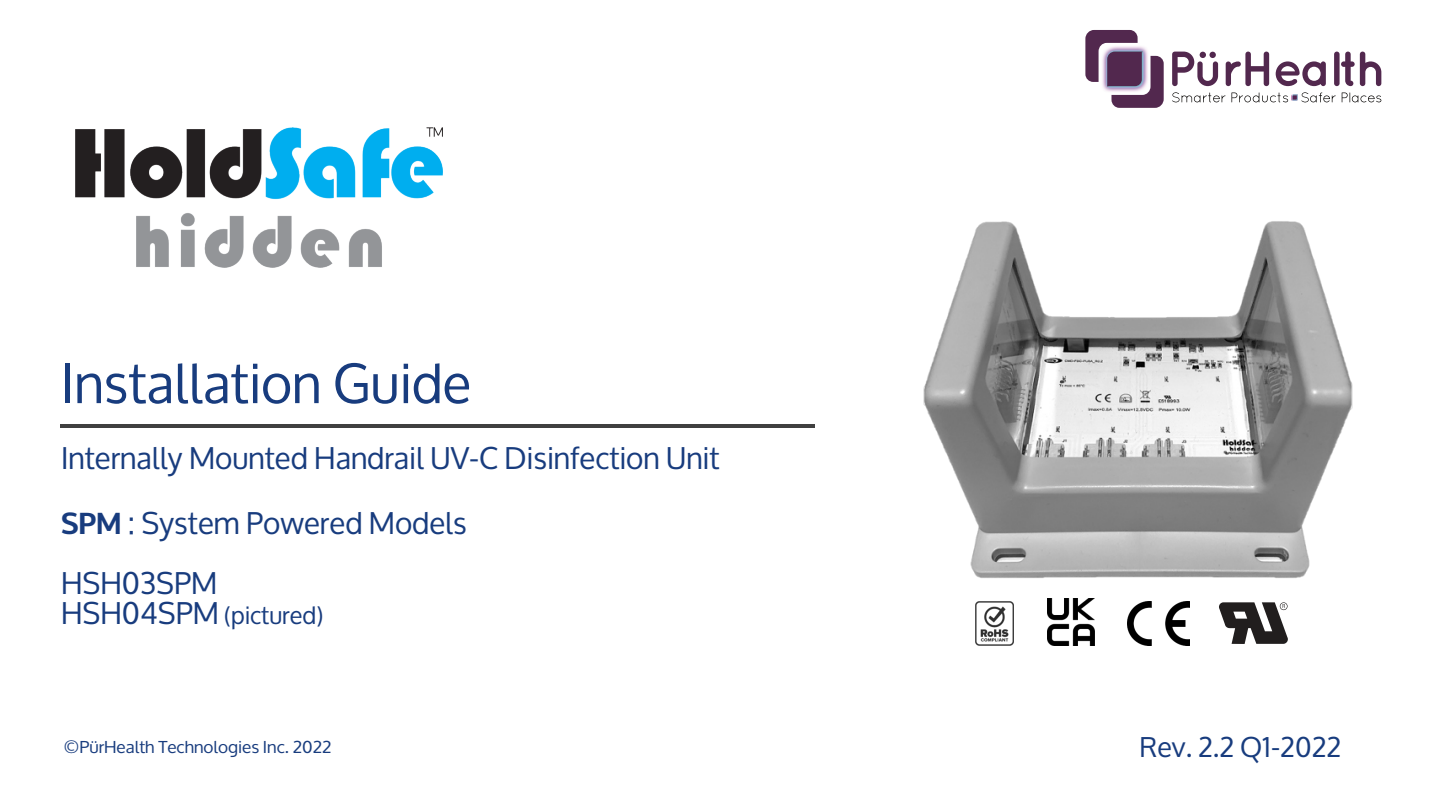
<style>
.page{position:relative;width:1440px;height:810px;background:#fff}
.page>*{position:absolute;margin:0;border:0;box-sizing:border-box;transform-origin:0 0}
.t1{font:54px "Oxygen";color:#183c7e}
.t2{font:30px/65.4px "Oxygen";color:#183c7e}
.t3{font:27.3px "Oxygen";color:#183c7e}
.t4{font:24px "Oxygen";color:#183c7e}
.t5{font:16.5px "Oxygen";color:#183c7e;scale:1.05 1}
.s1{font-weight:700}
.s2{font-size:30px}
</style>
<div class="page">
<svg style="left:1172px;top:92px;width:53px;height:10px"></svg>
<svg style="left:1342px;top:93px;width:39px;height:9px"></svg>
<svg style="left:1231px;top:92px;width:105px;height:10px"></svg>
<svg style="left:1172px;top:52px;width:46px;height:34px"></svg>
<svg style="left:1226px;top:52px;width:43px;height:34px"></svg>
<svg style="left:1276px;top:61px;width:50px;height:25px"></svg>
<div style="left:1334px;top:52px;width:6px;height:34px;background:#52284e;border-radius:3px"></div>
<svg style="left:1341px;top:52px;width:40px;height:34px"></svg>
<svg style="left:1085px;top:30px;width:79px;height:78px"></svg>
<hr style="left:60px;top:424px;width:755px;height:3px;background:#404040">
<img style="left:923px;top:221px;width:430px;height:378px">
<img style="left:75px;top:127px;width:368px;height:140px">
<img style="left:1048px;top:599px;width:47px;height:46px">
<img style="left:975px;top:601px;width:39px;height:44px">
<img style="left:1127px;top:601px;width:62px;height:44px">
<svg style="left:1219px;top:602px;width:69px;height:42px"></svg>
<h1 class="t1" style="left:61px;top:337px;width:412px">Installation Guide</h1>
<p class="t2" style="left:61px;top:422px;width:660px">Internally Mounted Handrail UV-C Disinfection Unit<br><span class="s1">SPM</span> : System Powered Models</p>
<p class="t2" style="left:61px;top:548px;width:158px">HSH03SPM</p>
<p class="t4" style="left:61px;top:595px;width:264px"><span class="s2">HSH04SPM</span> (pictured)</p>
<p class="t5" style="left:64px;top:732px;width:257px">©PürHealth Technologies Inc. 2022</p>
<p class="t3" style="left:1140px;top:723px;width:203px">Rev. 2.2 Q1-2022</p>
</div>
